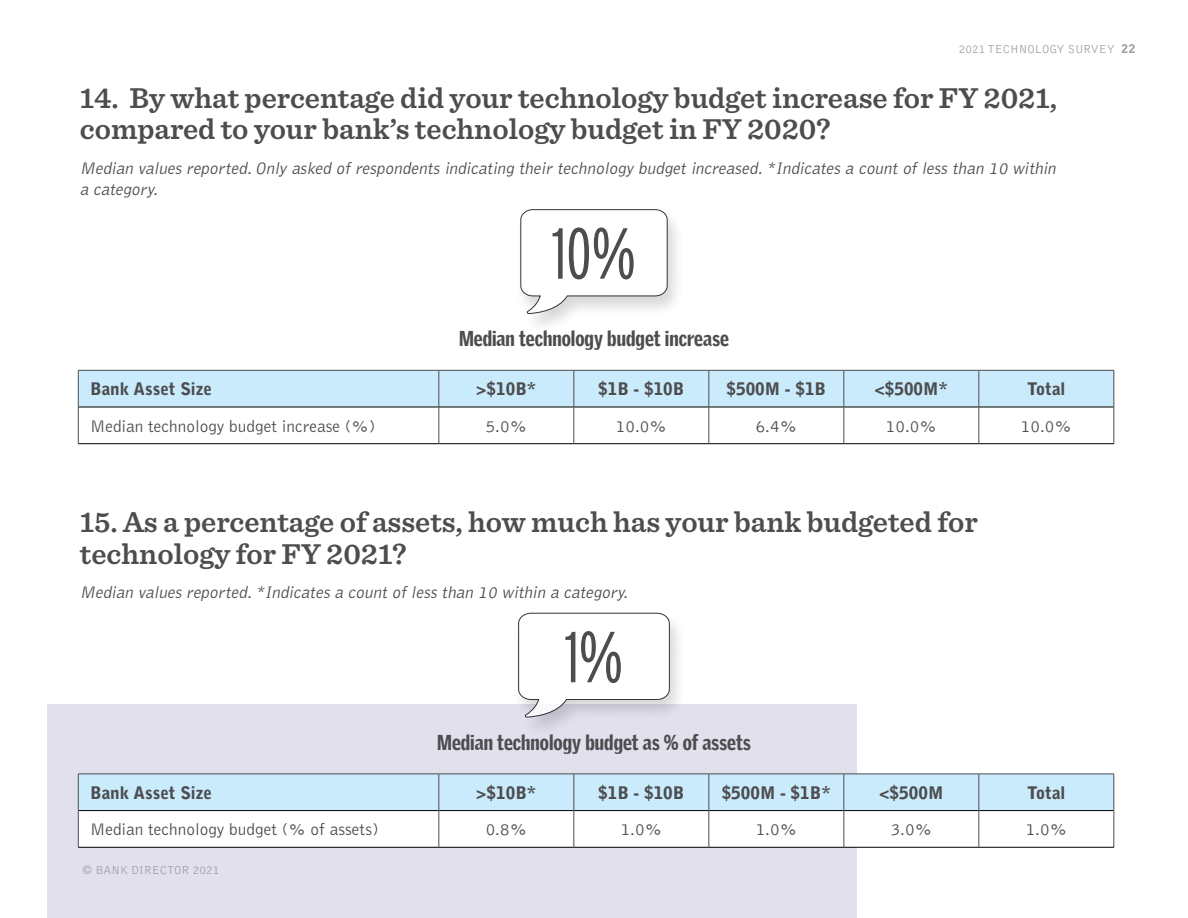
<style>
.page{position:relative;width:1188px;height:918px;background:#fff}
.page>*{position:absolute;margin:0;border:0;box-sizing:border-box;transform-origin:0 0}
.t1{font:300 extra-condensed 72px "Interstate";color:#4d4d4f}
.t2{font:600 30px/31.5px "Sentinel";color:#4d4d4f}
.t3{font:900 21px "Griffith Gothic Cond";color:#4d4d4f}
.t4{font:italic 300 17.25px/21px "Bell Gothic";color:#4d4d4f}
.t5{font:300 17.25px "Bell Gothic";color:#4d4d4f}
.t6{font:900 17.25px "Bell Gothic";color:#4d4d4f}
.t7{font:300 12px "Bell Gothic";color:#9d9fa2}
.s1{font-weight:900}
</style>
<div class="page">
<div style="left:47px;top:705px;width:810px;height:213px;background:#e3e0ee"></div>
<svg style="left:79px;top:371px;width:1035px;height:72px"></svg>
<hr style="left:78px;top:407px;width:361px;height:1px;background:#000">
<hr style="left:439px;top:407px;width:135px;height:1px;background:#000">
<hr style="left:574px;top:407px;width:135px;height:1px;background:#000">
<hr style="left:709px;top:407px;width:135px;height:1px;background:#000">
<hr style="left:844px;top:407px;width:135px;height:1px;background:#000">
<hr style="left:979px;top:407px;width:135px;height:1px;background:#000">
<hr style="left:78px;top:443px;width:361px;height:1px;background:#000">
<hr style="left:439px;top:443px;width:135px;height:1px;background:#000">
<hr style="left:574px;top:443px;width:135px;height:1px;background:#000">
<hr style="left:709px;top:443px;width:135px;height:1px;background:#000">
<hr style="left:844px;top:443px;width:135px;height:1px;background:#000">
<hr style="left:979px;top:443px;width:135px;height:1px;background:#000">
<hr style="left:78px;top:370px;width:1px;height:37px;background:#4d4d4f">
<hr style="left:78px;top:370px;width:361px;height:1px;background:#4d4d4f">
<hr style="left:439px;top:370px;width:1px;height:37px;background:#4d4d4f">
<hr style="left:439px;top:370px;width:135px;height:1px;background:#4d4d4f">
<hr style="left:574px;top:370px;width:135px;height:1px;background:#4d4d4f">
<hr style="left:709px;top:370px;width:135px;height:1px;background:#4d4d4f">
<hr style="left:844px;top:370px;width:135px;height:1px;background:#4d4d4f">
<hr style="left:574px;top:370px;width:1px;height:37px;background:#4d4d4f">
<hr style="left:709px;top:370px;width:1px;height:37px;background:#4d4d4f">
<hr style="left:844px;top:370px;width:1px;height:37px;background:#4d4d4f">
<hr style="left:979px;top:370px;width:1px;height:37px;background:#4d4d4f">
<hr style="left:979px;top:370px;width:135px;height:1px;background:#4d4d4f">
<hr style="left:1114px;top:370px;width:1px;height:37px;background:#4d4d4f">
<hr style="left:78px;top:407px;width:1px;height:37px;background:#4d4d4f">
<hr style="left:439px;top:407px;width:1px;height:37px;background:#4d4d4f">
<hr style="left:574px;top:407px;width:1px;height:37px;background:#4d4d4f">
<hr style="left:709px;top:407px;width:1px;height:37px;background:#4d4d4f">
<hr style="left:844px;top:407px;width:1px;height:37px;background:#4d4d4f">
<hr style="left:979px;top:407px;width:1px;height:37px;background:#4d4d4f">
<hr style="left:1114px;top:407px;width:1px;height:37px;background:#4d4d4f">
<svg style="left:79px;top:775px;width:1035px;height:72px;background:#e3f4fc"></svg>
<hr style="left:78px;top:810px;width:361px;height:1px;background:#000">
<hr style="left:439px;top:810px;width:135px;height:1px;background:#000">
<hr style="left:574px;top:810px;width:135px;height:1px;background:#000">
<hr style="left:709px;top:810px;width:135px;height:1px;background:#000">
<hr style="left:844px;top:810px;width:135px;height:1px;background:#000">
<hr style="left:979px;top:810px;width:135px;height:1px;background:#000">
<hr style="left:78px;top:847px;width:361px;height:1px;background:#000">
<hr style="left:439px;top:847px;width:135px;height:1px;background:#000">
<hr style="left:574px;top:847px;width:135px;height:1px;background:#000">
<hr style="left:709px;top:847px;width:135px;height:1px;background:#000">
<hr style="left:844px;top:847px;width:135px;height:1px;background:#000">
<hr style="left:979px;top:847px;width:135px;height:1px;background:#000">
<hr style="left:78px;top:774px;width:1px;height:37px;background:#4d4d4f">
<hr style="left:78px;top:774px;width:361px;height:1px;background:#4d4d4f">
<hr style="left:439px;top:774px;width:1px;height:37px;background:#4d4d4f">
<hr style="left:439px;top:774px;width:135px;height:1px;background:#4d4d4f">
<hr style="left:574px;top:774px;width:135px;height:1px;background:#4d4d4f">
<hr style="left:709px;top:774px;width:135px;height:1px;background:#4d4d4f">
<hr style="left:844px;top:774px;width:135px;height:1px;background:#4d4d4f">
<hr style="left:574px;top:774px;width:1px;height:37px;background:#4d4d4f">
<hr style="left:709px;top:774px;width:1px;height:37px;background:#4d4d4f">
<hr style="left:844px;top:774px;width:1px;height:37px;background:#4d4d4f">
<hr style="left:979px;top:774px;width:1px;height:37px;background:#4d4d4f">
<hr style="left:979px;top:774px;width:135px;height:1px;background:#4d4d4f">
<hr style="left:1114px;top:774px;width:1px;height:37px;background:#4d4d4f">
<hr style="left:78px;top:811px;width:1px;height:36px;background:#4d4d4f">
<hr style="left:439px;top:811px;width:1px;height:36px;background:#4d4d4f">
<hr style="left:574px;top:811px;width:1px;height:36px;background:#4d4d4f">
<hr style="left:709px;top:811px;width:1px;height:36px;background:#4d4d4f">
<hr style="left:844px;top:811px;width:1px;height:36px;background:#4d4d4f">
<hr style="left:979px;top:811px;width:1px;height:36px;background:#4d4d4f">
<hr style="left:1114px;top:811px;width:1px;height:36px;background:#4d4d4f">
<div style="left:514px;top:207px;width:171px;height:128px;background:#000;opacity:.2"></div>
<svg style="left:520px;top:209px;width:148px;height:105px"></svg>
<div style="left:512px;top:610px;width:175px;height:129px;background:#000;opacity:.2"></div>
<svg style="left:518px;top:613px;width:152px;height:105px"></svg>
<p class="t7" style="left:959px;top:42px;width:178px">2021 TECHNOLOGY SURVEY <span class="s1">22</span></p>
<h2 class="t2" style="left:80px;top:81px;width:979px">14. By what percentage did your technology budget increase for FY 2021, compared to your bank’s technology budget in FY 2020?</h2>
<p class="t4" style="left:80px;top:158px;width:981px">Median values reported.Only asked of respondents indicating their technology budget increased.*Indicates a count of less than 10 within a category.</p>
<h1 class="t1" style="left:552px;top:213px;width:86px">10%</h1>
<p class="t3" style="left:459px;top:327px;width:271px">Median technology budget increase</p>
<p class="t6" style="left:90px;top:379px;width:123px">Bank Asset Size</p>
<p class="t6" style="left:476px;top:379px;width:62px">&gt;$10B*</p>
<p class="t6" style="left:598px;top:379px;width:88px">$1B - $10B</p>
<p class="t6" style="left:727px;top:379px;width:101px">$500M - $1B</p>
<p class="t6" style="left:875px;top:379px;width:75px">&lt;$500M*</p>
<p class="t6" style="left:1027px;top:379px;width:40px">Total</p>
<p class="t5" style="left:90px;top:417px;width:287px">Median technology budget increase (%)</p>
<p class="t5" style="left:486px;top:417px;width:43px">5.0%</p>
<p class="t5" style="left:616px;top:417px;width:52px">10.0%</p>
<p class="t5" style="left:756px;top:417px;width:43px">6.4%</p>
<p class="t5" style="left:886px;top:417px;width:52px">10.0%</p>
<p class="t5" style="left:1021px;top:417px;width:52px">10.0%</p>
<h2 class="t2" style="left:80px;top:505px;width:899px">15. As a percentage of assets, how much has your bank budgeted for technology for FY 2021?</h2>
<p class="t4" style="left:80px;top:583px;width:553px">Median values reported.*Indicates a count of less than 10 within a category.</p>
<h1 class="t1" style="left:565px;top:616px;width:60px">1%</h1>
<p class="t3" style="left:437px;top:730px;width:315px">Median technology budget as % of assets</p>
<p class="t6" style="left:90px;top:782px;width:123px">Bank Asset Size</p>
<p class="t6" style="left:476px;top:782px;width:62px">&gt;$10B*</p>
<p class="t6" style="left:598px;top:782px;width:88px">$1B - $10B</p>
<p class="t6" style="left:722px;top:782px;width:111px">$500M - $1B*</p>
<p class="t6" style="left:879px;top:782px;width:66px">&lt;$500M</p>
<p class="t6" style="left:1027px;top:782px;width:40px">Total</p>
<p class="t5" style="left:90px;top:820px;width:290px">Median technology budget (% of assets)</p>
<p class="t5" style="left:486px;top:820px;width:43px">0.8%</p>
<p class="t5" style="left:621px;top:820px;width:43px">1.0%</p>
<p class="t5" style="left:756px;top:820px;width:43px">1.0%</p>
<p class="t5" style="left:891px;top:820px;width:43px">3.0%</p>
<p class="t5" style="left:1026px;top:820px;width:43px">1.0%</p>
<p class="t7" style="left:82px;top:864px;width:139px">© BANK DIRECTOR 2021</p>
</div>
